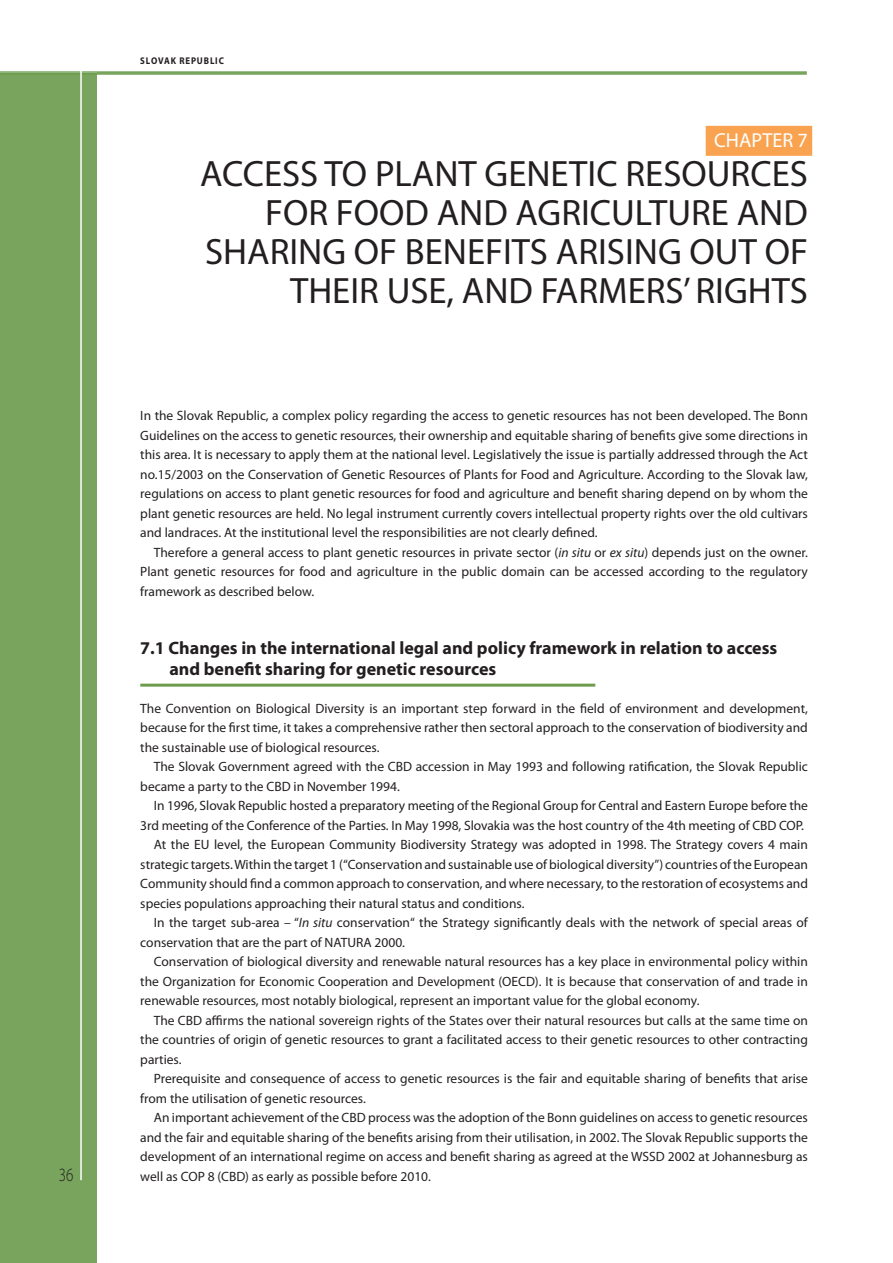
<style>
.page{position:relative;width:893px;height:1263px;background:#fff}
.page>*{position:absolute;margin:0;border:0;box-sizing:border-box;transform-origin:0 0}
.t1{font:36.75px/39px "Myriad Pro";color:#231f20;text-align:right}
.t2{font:20.25px "Myriad Pro";color:#fff}
.t3{font:300 18.75px "Myriad Pro";color:#231f20;scale:.8 1}
.t4{font:700 18px/21px "Myriad Pro";color:#231f20}
.t5{font:13.5px/19.5px "Myriad Pro";color:#231f20;text-align:justify}
.t6{font:700 9.75px "Myriad Pro";letter-spacing:.095em;color:#231f20;scale:.9 1}
.s1{font-style:italic}
</style>
<div class="page">
<div style="left:0;top:75px;width:97px;height:1188px;background:#78a45d"></div>
<svg style="left:0;top:71px;width:807px;height:4px"></svg>
<hr style="left:0;top:72px;width:97px;height:3px;background:#6d9e50">
<hr style="left:80px;top:64px;width:2px;height:1116px;background:#fff">
<div style="left:706px;top:126px;width:106px;height:30px;background:#f9a350"></div>
<hr style="left:140px;top:684px;width:455px;height:3px;background:#6c9d4f">
<h3 class="t3" style="left:59px;top:1163px;width:20px">36</h3>
<p class="t6" style="left:140px;top:55px;width:94px">SLOVAK REPUBLIC</p>
<h2 class="t2" style="left:714px;top:128px;width:95px">CHAPTER 7</h2>
<h1 class="t1" style="left:200px;top:154px;width:609px">ACCESS TO PLANT GENETIC RESOURCES<br>FOR FOOD AND AGRICULTURE AND<br>SHARING OF BENEFITS ARISING OUT OF<br>THEIR USE, AND FARMERS’ RIGHTS</h1>
<p class="t5" style="left:140px;top:406px;width:669px">In the Slovak Republic, a complex policy regarding the access to genetic resources has not been developed. The Bonn Guidelines on the access to genetic resources, their ownership and equitable sharing of benefits give some directions in this area. It is necessary to apply them at the national level. Legislatively the issue is partially addressed through the Act no.15/2003 on the Conservation of Genetic Resources of Plants for Food and Agriculture. According to the Slovak law, regulations on access to plant genetic resources for food and agriculture and benefit sharing depend on by whom the plant genetic resources are held. No legal instrument currently covers intellectual property rights over the old cultivars and landraces. At the institutional level the responsibilities are not clearly defined.</p>
<p class="t5" style="left:140px;top:542px;width:669px;text-indent:14px">Therefore a general access to plant genetic resources in private sector (<span class="s1">in situ</span> or <span class="s1">ex situ</span>) depends just on the owner.<br>Plant genetic resources for food and agriculture in the public domain can be accessed according to the regulatory framework as described below.</p>
<h3 class="t4" style="left:169px;top:637px;width:609px;text-indent:-29px">7.1 Changes in the international legal and policy framework in relation to access and benefit sharing for genetic resources</h3>
<p class="t5" style="left:140px;top:698px;width:669px">The Convention on Biological Diversity is an important step forward in the field of environment and development, because for the first time, it takes a comprehensive rather then sectoral approach to the conservation of biodiversity and the sustainable use of biological resources.</p>
<p class="t5" style="left:140px;top:757px;width:669px;text-indent:14px">The Slovak Government agreed with the CBD accession in May 1993 and following ratification, the Slovak Republic became a party to the CBD in November 1994.</p>
<p class="t5" style="left:154px;top:796px;width:656px">In 1996, Slovak Republic hosted a preparatory meeting of the Regional Group for Central and Eastern Europe before the</p>
<p class="t5" style="left:140px;top:815px;width:665px">3rd meeting of the Conference of the Parties. In May 1998, Slovakia was the host country of the 4th meeting of CBD COP.</p>
<p class="t5" style="left:154px;top:835px;width:655px">At the EU level, the European Community Biodiversity Strategy was adopted in 1998. The Strategy covers 4 main</p>
<p class="t5" style="left:140px;top:854px;width:669px">strategic targets. Within the target 1 (“Conservation and sustainable use of biological diversity”) countries of the European</p>
<p class="t5" style="left:140px;top:874px;width:669px">Community should find a common approach to conservation, and where necessary, to the restoration of ecosystems and</p>
<p class="t5" style="left:140px;top:893px;width:386px">species populations approaching their natural status and conditions.</p>
<p class="t5" style="left:154px;top:913px;width:655px">In the target sub-area – “<span class="s1">In situ</span> conservation“ the Strategy significantly deals with the network of special areas of</p>
<p class="t5" style="left:140px;top:932px;width:266px">conservation that are the part of NATURA 2000.</p>
<p class="t5" style="left:154px;top:951px;width:656px">Conservation of biological diversity and renewable natural resources has a key place in environmental policy within</p>
<p class="t5" style="left:140px;top:971px;width:669px">the Organization for Economic Cooperation and Development (OECD). It is because that conservation of and trade in</p>
<p class="t5" style="left:140px;top:990px;width:561px">renewable resources, most notably biological, represent an important value for the global economy.</p>
<p class="t5" style="left:154px;top:1010px;width:656px">The CBD affirms the national sovereign rights of the States over their natural resources but calls at the same time on</p>
<p class="t5" style="left:140px;top:1029px;width:669px">the countries of origin of genetic resources to grant a facilitated access to their genetic resources to other contracting</p>
<p class="t5" style="left:140px;top:1049px;width:43px">parties.</p>
<p class="t5" style="left:154px;top:1068px;width:656px">Prerequisite and consequence of access to genetic resources is the fair and equitable sharing of benefits that arise</p>
<p class="t5" style="left:140px;top:1088px;width:227px">from the utilisation of genetic resources.</p>
<p class="t5" style="left:154px;top:1107px;width:656px">An important achievement of the CBD process was the adoption of the Bonn guidelines on access to genetic resources</p>
<p class="t5" style="left:140px;top:1127px;width:669px">and the fair and equitable sharing of the benefits arising from their utilisation, in 2002. The Slovak Republic supports the</p>
<p class="t5" style="left:140px;top:1146px;width:669px">development of an international regime on access and benefit sharing as agreed at the WSSD 2002 at Johannesburg as</p>
<p class="t5" style="left:140px;top:1166px;width:292px">well as COP 8 (CBD) as early as possible before 2010.</p>
</div>
